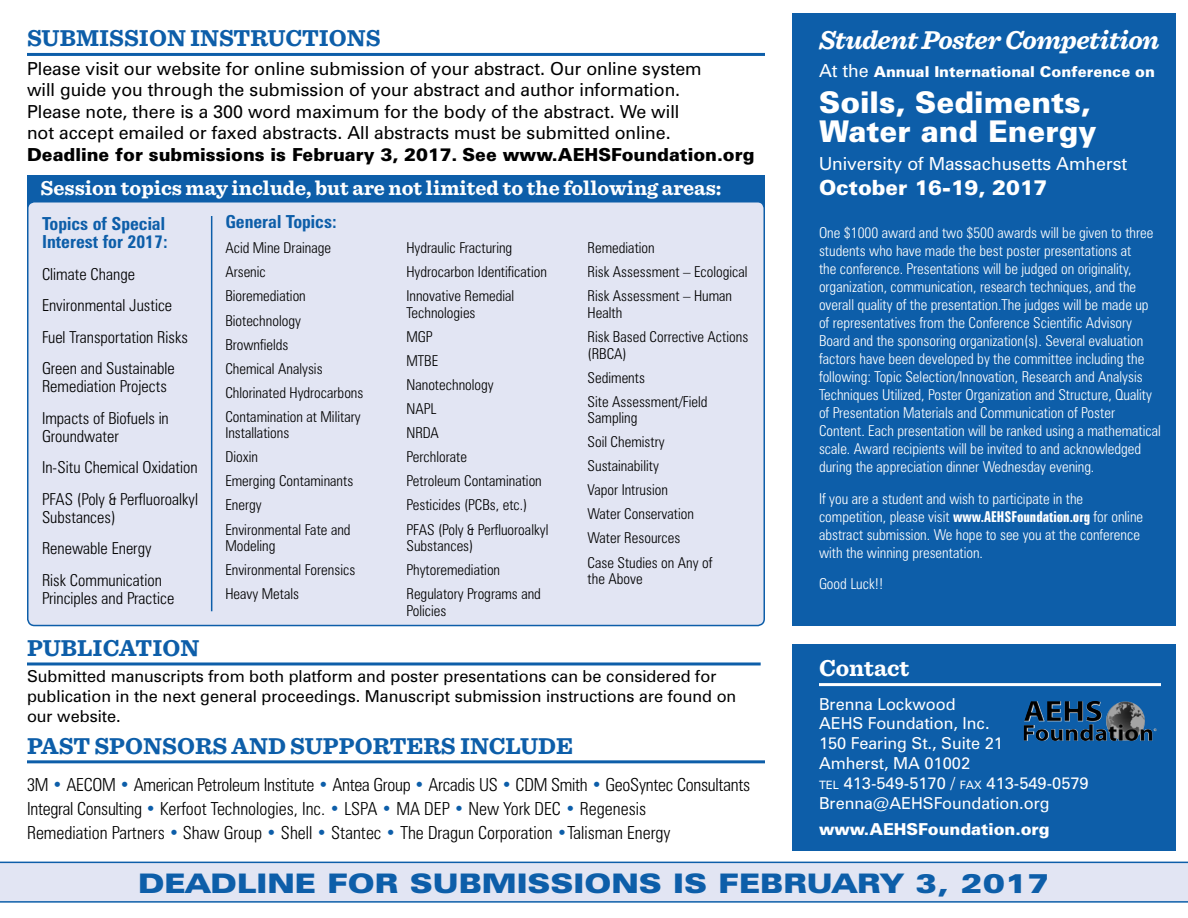
<style>
.page{position:relative;width:1188px;height:918px;background:#fff}
.page>*{position:absolute;margin:0;border:0;box-sizing:border-box;transform-origin:0 0}
.t1{font:900 30px/28.8px "Zurich BT";color:#fff}
.t2{font:900 expanded 27px "Zurich BT";letter-spacing:.025em;color:#0d5ea9}
.t3{font:italic 700 27px "Sentinel";letter-spacing:-.02em;color:#fff}
.t4{font:700 24px "Sentinel";color:#0d5ea9}
.t5{font:700 24px "Sentinel";color:#fff}
.t6{font:700 21px "Sentinel";color:#fff}
.t7{font:900 21px "Zurich BT";color:#fff}
.t8{font:18px/21.6px "Zurich BT";color:#000}
.t9{font:300 condensed 18px/24px "Zurich BT";color:#000}
.t10{font:900 18px "Zurich BT";color:#000}
.t11{font:700 condensed 18px/18px "Zurich BT";color:#0d5ea9}
.t12{font:18px "Zurich BT";color:#fff}
.t13{font:300 condensed 16.5px/31.5px "Zurich BT";color:#000}
.t14{font:16.5px/19.8px "Zurich BT";color:#000}
.t15{font:16.5px/19.8px "Zurich BT";color:#fff}
.t16{font:900 16.5px "Zurich BT";color:#fff}
.t17{font:300 condensed 15px/18px "Zurich BT";color:#fff}
.t18{font:300 condensed 15px/24px "Zurich BT";color:#000}
.t19{font:900 15px "Zurich BT";color:#fff}
.s1{font-weight:400;font-size:18px}
.s2{font-weight:700;font-stretch:extra-condensed}
.s3{font-size:11.55px}
.s4{color:#0d5ea9}
</style>
<div class="page">
<div style="left:27px;top:176px;width:738px;height:36px;background:#0d5ea9"></div>
<div style="left:792px;top:645px;width:383px;height:206px;background:#0d5ea9"></div>
<hr style="left:27px;top:53px;width:738px;height:3px;background:#0d5ea9">
<div style="left:28px;top:202px;width:736px;height:424px;background:#e2e5f3;border-radius:7px"></div>
<div style="left:27px;top:201px;width:738px;height:425px;border:2px solid #0d5ea9;border-radius:7px"></div>
<hr style="left:27px;top:760px;width:738px;height:3px;background:#0d5ea9">
<div style="left:792px;top:14px;width:383px;height:612px;background:#0d5ea9"></div>
<hr style="left:819px;top:683px;width:342px;height:3px;background:#fff">
<svg style="left:0;top:862px;width:1188px;height:41px"></svg>
<hr style="left:27px;top:662px;width:734px;height:3px;background:#0d5ea9">
<img style="left:1086px;top:701px;width:11px;height:21px">
<hr style="left:211px;top:216px;width:1px;height:395px;background:#0d5ea9">
<h3 class="t4" style="left:27px;top:19px;width:355px">SUBMISSION INSTRUCTIONS</h3>
<p class="t8" style="left:27px;top:57px;width:676px">Please visit our website for online submission of your abstract. Our online system will guide you through the submission of your abstract and author information.<br>Please note, there is a 300 word maximum for the body of the abstract. We will not accept emailed or faxed abstracts. All abstracts must be submitted online.</p>
<p class="t10" style="left:27px;top:144px;width:729px">Deadline for submissions is February 3, 2017. See www.AEHSFoundation.org</p>
<h3 class="t6" style="left:40px;top:172px;width:683px">Session topics may include, but are not limited to the following areas:</h3>
<p class="t11" style="left:42px;top:215px;width:127px">Topics of Special<br>Interest for 2017:</p>
<p class="t13" style="left:42px;top:258px;width:147px">Climate Change<br>Environmental Justice<br>Fuel Transportation Risks<br>Green and Sustainable</p>
<p class="t13" style="left:42px;top:371px;width:128px">Remediation Projects<br>Impacts of Biofuels in</p>
<p class="t13" style="left:42px;top:420px;width:157px">Groundwater<br>In-Situ Chemical Oxidation<br>PFAS (Poly &amp; Perfluoroalkyl</p>
<p class="t13" style="left:42px;top:501px;width:122px">Substances)<br>Renewable Energy<br>Risk Communication</p>
<p class="t13" style="left:42px;top:582px;width:134px">Principles and Practice</p>
<p class="t11" style="left:225px;top:213px;width:113px">General Topics:</p>
<p class="t18" style="left:225px;top:236px;width:140px">Acid Mine Drainage<br>Arsenic<br>Bioremediation<br>Biotechnology<br>Brownfields<br>Chemical Analysis<br>Chlorinated Hydrocarbons<br>Contamination at Military</p>
<p class="t18" style="left:225px;top:421px;width:130px">Installations<br>Dioxin<br>Emerging Contaminants<br>Energy<br>Environmental Fate and</p>
<p class="t18" style="left:225px;top:534px;width:131px">Modeling<br>Environmental Forensics<br>Heavy Metals</p>
<p class="t18" style="left:406px;top:236px;width:142px">Hydraulic Fracturing<br>Hydrocarbon Identification<br>Innovative Remedial</p>
<p class="t18" style="left:406px;top:301px;width:143px">Technologies<br>MGP<br>MTBE<br>Nanotechnology<br>NAPL<br>NRDA<br>Perchlorate<br>Petroleum Contamination<br>Pesticides (PCBs, etc.)<br>PFAS (Poly &amp; Perfluoroalkyl</p>
<p class="t18" style="left:406px;top:534px;width:136px">Substances)<br>Phytoremediation<br>Regulatory Programs and</p>
<p class="t18" style="left:406px;top:598px;width:41px">Policies</p>
<p class="t18" style="left:588px;top:236px;width:161px">Remediation<br>Risk Assessment – Ecological<br>Risk Assessment – Human</p>
<p class="t18" style="left:588px;top:301px;width:162px">Health<br>Risk Based Corrective Actions</p>
<p class="t18" style="left:588px;top:341px;width:122px">(RBCA)<br>Sediments<br>Site Assessment/Field</p>
<p class="t18" style="left:588px;top:406px;width:126px">Sampling<br>Soil Chemistry<br>Sustainability<br>Vapor Intrusion<br>Water Conservation<br>Water Resources<br>Case Studies on Any of</p>
<p class="t18" style="left:588px;top:567px;width:57px">the Above</p>
<h2 class="t3" style="left:819px;top:23px;width:342px">Student Poster Competition</h2>
<p class="t19" style="left:819px;top:62px;width:338px"><span class="s1">At the</span> Annual International Conference on</p>
<h1 class="t1" style="left:819px;top:88px;width:279px">Soils, Sediments,<br>Water and Energy</h1>
<p class="t12" style="left:819px;top:153px;width:310px">University of Massachusetts Amherst</p>
<h3 class="t7" style="left:819px;top:175px;width:230px">October 16-19, 2017</h3>
<p class="t17" style="left:819px;top:224px;width:343px">One $1000 award and two $500 awards will be given to three students who have made the best poster presentations at<br>the conference. Presentations will be judged on originality, organization, communication, research techniques, and the overall quality of the presentation.The judges will be made up of representatives from the Conference Scientific Advisory Board and the sponsoring organization(s). Several evaluation factors have been developed by the committee including the following: Topic Selection/Innovation, Research and Analysis Techniques Utilized, Poster Organization and Structure, Quality of Presentation Materials and Communication of Poster Content. Each presentation will be ranked using a mathematical scale. Award recipients will be invited to and acknowledged during the appreciation dinner Wednesday evening.</p>
<p class="t17" style="left:819px;top:489px;width:326px">If you are a student and wish to participate in the competition, please visit <span class="s2">www.AEHSFoundation.org</span> for online abstract submission. We hope to see you at the conference with the winning presentation.</p>
<p class="t17" style="left:819px;top:575px;width:66px">Good Luck!!</p>
<h3 class="t4" style="left:27px;top:629px;width:174px">PUBLICATION</h3>
<p class="t14" style="left:27px;top:666px;width:711px">Submitted manuscripts from both platform and poster presentations can be considered for publication in the next general proceedings. Manuscript submission instructions are found on our website.</p>
<h3 class="t5" style="left:819px;top:649px;width:92px">Contact</h3>
<p class="t15" style="left:819px;top:694px;width:271px">Brenna Lockwood<br>AEHS Foundation, Inc.<br>150 Fearing St., Suite 21<br>Amherst, MA 01002<br><span class="s3">TEL</span> 413-549-5170 / <span class="s3">FAX</span> 413-549-0579<br>Brenna@AEHSFoundation.org</p>
<p class="t16" style="left:819px;top:819px;width:232px">www.AEHSFoundation.org</p>
<h2 class="t2" style="left:138px;top:867px;width:913px">DEADLINE FOR SUBMISSIONS IS FEBRUARY 3, 2017</h2>
<h3 class="t4" style="left:27px;top:727px;width:548px">PAST SPONSORS AND SUPPORTERS INCLUDE</h3>
<p class="t9" style="left:27px;top:773px;width:725px">3M <span class="s4">•</span> AECOM <span class="s4">•</span> American Petroleum Institute <span class="s4">•</span> Antea Group <span class="s4">•</span> Arcadis US <span class="s4">•</span> CDM Smith <span class="s4">•</span> GeoSyntec Consultants<br>Integral Consulting <span class="s4">•</span> Kerfoot Technologies, Inc. <span class="s4">•</span> LSPA <span class="s4">•</span> MA DEP <span class="s4">•</span> New York DEC <span class="s4">•</span> Regenesis<br>Remediation Partners <span class="s4">•</span> Shaw Group <span class="s4">•</span> Shell <span class="s4">•</span> Stantec <span class="s4">•</span> The Dragun Corporation <span class="s4">•</span>Talisman Energy</p>
</div>
